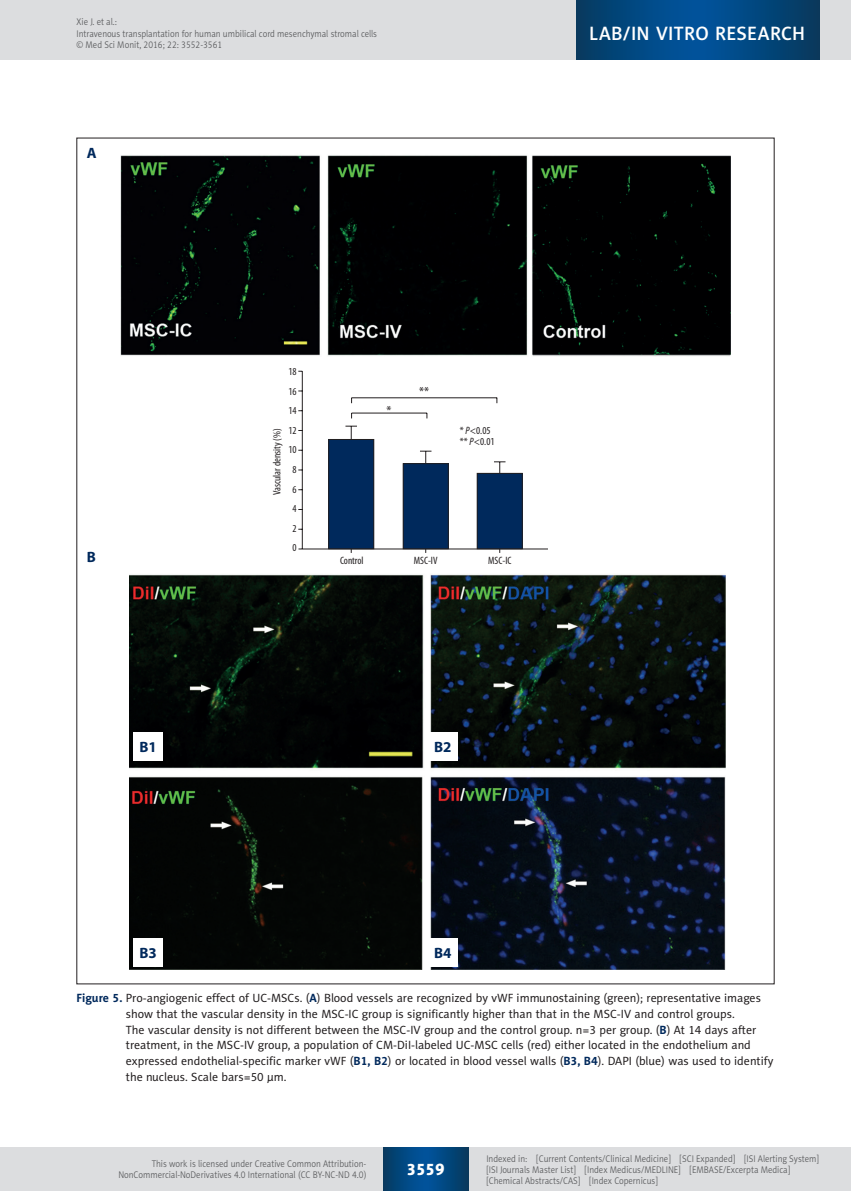
<style>
.page{position:relative;width:851px;height:1191px;background:#fff}
.page>*{position:absolute;margin:0;border:0;box-sizing:border-box;transform-origin:0 0}
.t1{font:19.5px "Naomi Sans EFN Medium";letter-spacing:.01em;color:#fff}
.t2{font:16.5px "Naomi Sans EFN Heavy";color:#fff}
.t3{font:700 15px "Myriad Pro";color:#00295c}
.t4{font:condensed 13.35px "Myriad Pro";color:#231f20}
.MSM_Rycina_tytul{font:12px/15.8px "Naomi Sans EFN";color:#231f20}
.t5{font:condensed 10.65px/19.5px "Myriad Pro";color:#231f20;text-align:center}
.t6{font:9.75px/11.2px "Naomi Sans EFN Light";color:#57585a;scale:.9 1}
.s1{font-style:italic}
.s2{font-weight:700;color:#00295c}
</style>
<div class="page">
<img style="left:129px;top:574px;width:596px;height:395px">
<img style="left:121px;top:155px;width:609px;height:202px">
<hr style="left:302px;top:371px;width:1px;height:178px;background:#231f20">
<hr style="left:298px;top:548px;width:250px;height:1px;background:#231f20">
<svg style="left:328px;top:397px;width:195px;height:156px"></svg>
<hr style="left:351px;top:413px;width:76px;height:1px;background:#231f20">
<div style="left:134px;top:732px;width:29px;height:28px;background:#fff"></div>
<div style="left:134px;top:938px;width:29px;height:28px;background:#fff"></div>
<div style="left:428px;top:732px;width:29px;height:28px;background:#fff"></div>
<div style="left:428px;top:938px;width:29px;height:28px;background:#fff"></div>
<div style="left:0;top:1148px;width:850px;height:43px;background:#dcdddf"></div>
<svg style="left:383px;top:1147px;width:85px;height:43px;background:#02477e"></svg>
<div style="left:0;top:0;width:850px;height:60px;background:#dcdddf"></div>
<svg style="left:576px;top:0;width:243px;height:60px;background:#02477e"></svg>
<p class="t6" style="left:77px;top:16px;width:335px">Xie J. et al.:<br>Intravenous transplantation for human umbilical cord mesenchymal stromal cells © Med Sci Monit, 2016; 22: 3552-3561</p>
<h1 class="t1" style="left:589px;top:22px;width:217px">LAB/IN VITRO RESEARCH</h1>
<p class="t3" style="left:87px;top:143px;width:11px">A</p>
<p class="t3" style="left:87px;top:547px;width:11px">B</p>
<p class="t3" style="left:139px;top:737px;width:19px">B1</p>
<p class="t3" style="left:139px;top:943px;width:19px">B3</p>
<p class="t5" style="left:288px;top:362px;width:10px">18<br>16<br>14<br>12<br>10<br>8<br>6<br>4<br>2<br>0</p>
<p class="t5" style="left:267px;top:495px;width:68px;rotate:-90deg">Vascular density (%)</p>
<p class="t4" style="left:386px;top:403px;width:6px">*</p>
<p class="t4" style="left:419px;top:385px;width:11px">**</p>
<p class="t5" style="left:460px;top:425px;width:36px;line-height:10.6px;text-align:left">* <span class="s1">P</span>&lt;0.05 ** <span class="s1">P</span>&lt;0.01</p>
<p class="t5" style="left:340px;top:550px;width:25px">Control</p>
<p class="t5" style="left:413px;top:550px;width:25px">MSC-IV</p>
<p class="t5" style="left:488px;top:550px;width:25px">MSC-IC</p>
<p class="t3" style="left:434px;top:737px;width:19px">B2</p>
<p class="t3" style="left:434px;top:943px;width:19px">B4</p>
<p class="MSM_Rycina_tytul" style="left:126px;top:990px;width:649px;text-indent:-49px"><span class="s2">Figure 5.</span> Pro-angiogenic effect of UC-MSCs. (<span class="s2">A</span>) Blood vessels are recognized by vWF immunostaining (green); representative images show that the vascular density in the MSC-IC group is significantly higher than that in the MSC-IV and control groups.<br>The vascular density is not different between the MSC-IV group and the control group. n=3 per group. (<span class="s2">B</span>) At 14 days after treatment, in the MSC-IV group, a population of CM-DiI-labeled UC-MSC cells (red) either located in the endothelium and expressed endothelial-specific marker vWF (<span class="s2">B1, B2</span>) or located in blood vessel walls (<span class="s2">B3, B4</span>). DAPI (blue) was used to identify the nucleus. Scale bars=50 µm.</p>
<p class="t6" style="left:118px;top:1158px;width:277px;text-align:right">This work is licensed under Creative Common Attribution-<br>NonCommercial-NoDerivatives 4.0 International (CC BY-NC-ND 4.0)</p>
<h2 class="t2" style="left:406px;top:1159px;width:40px">3559</h2>
<p class="t6" style="left:486px;top:1152px;width:371px">Indexed in: [Current Contents/Clinical Medicine] [SCI Expanded] [ISI Alerting System] [ISI Journals Master List] [Index Medicus/MEDLINE] [EMBASE/Excerpta Medica] [Chemical Abstracts/CAS] [Index Copernicus]</p>
</div>
